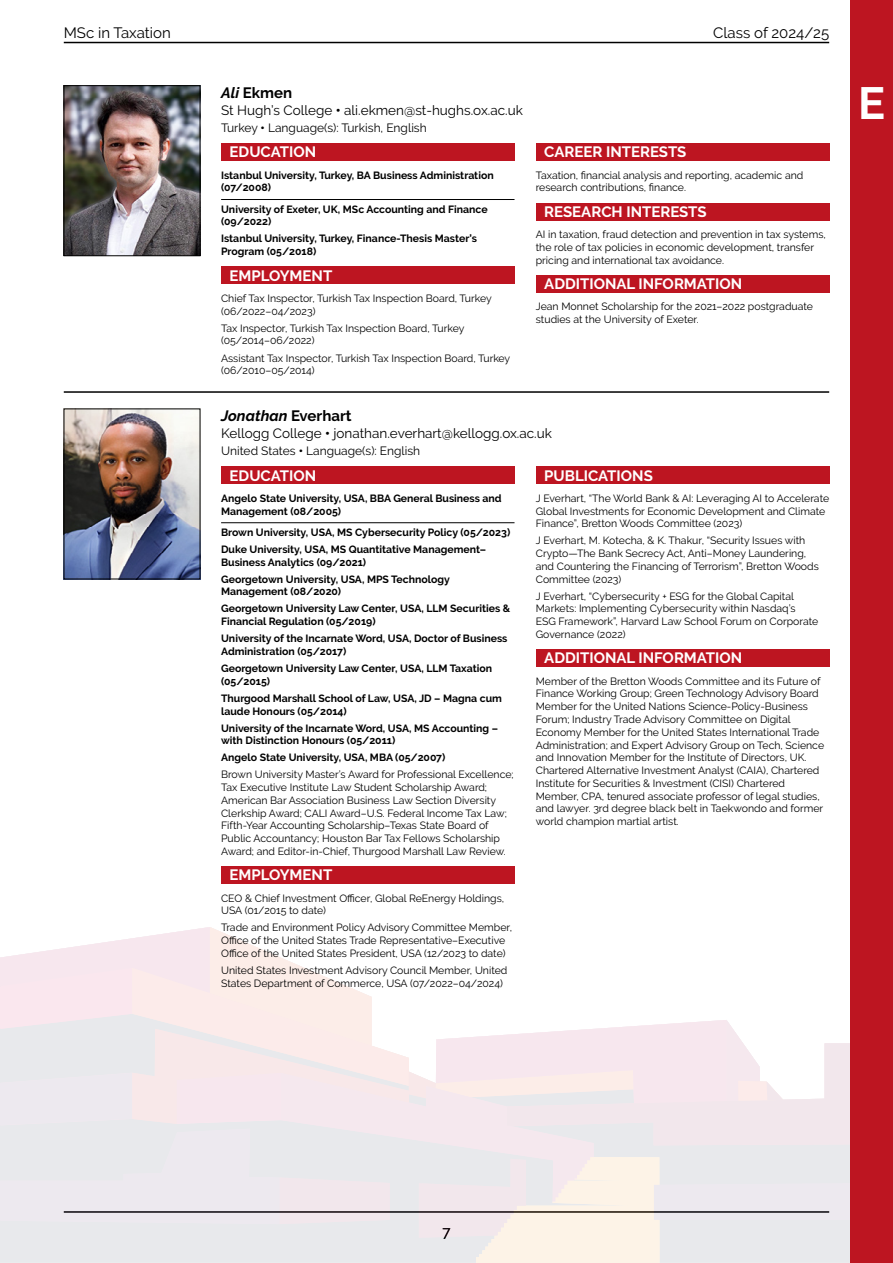
<style>
.page{position:relative;width:893px;height:1263px;background:#fff}
.page>*{position:absolute;margin:0;border:0;box-sizing:border-box;transform-origin:0 0}
.Alphabet{font:700 45px "Raleway";color:#fff}
.profile_heading_titles{font:700 15px "Raleway";color:#fff}
.t1{font:15px "Raleway";color:#000}
.name{font:italic 700 15px "Raleway";color:#000}
.name-2{font:700 15px "Raleway";color:#000}
.course_college_email{font:13.5px "Raleway";color:#000}
.languages{font:12px "Raleway";color:#000}
.body_text{font:10.5px/12.8px "Raleway";color:#000}
.undergrad_degree{font:700 10.5px/12.8px "Raleway";color:#000}
.additional_information{font:10.5px/12.8px "Raleway";color:#000}
.publications{font:10.5px/12.8px "Raleway";color:#000}
.postgrad_degree{font:700 10.5px/12.8px "Raleway";color:#000}
.s1{font-style:italic}
.s2{font-weight:800}
.s3{font-style:normal}
</style>
<div class="page">
<hr style="left:64px;top:42px;width:765px;height:1px;background:#000">
<svg style="left:0;top:927px;width:850px;height:336px"></svg>
<div style="left:850px;top:0;width:43px;height:1263px;background:#bd1521"></div>
<div style="left:221px;top:143px;width:293px;height:18px;background:#bd1521"></div>
<hr style="left:221px;top:199px;width:293px;height:1px;background:#000">
<div style="left:221px;top:267px;width:293px;height:17px;background:#bd1521"></div>
<div style="left:536px;top:143px;width:293px;height:18px;background:#bd1521"></div>
<div style="left:536px;top:203px;width:293px;height:17px;background:#bd1521"></div>
<div style="left:536px;top:275px;width:293px;height:18px;background:#bd1521"></div>
<hr style="left:64px;top:391px;width:765px;height:2px;background:#000">
<div style="left:221px;top:466px;width:293px;height:18px;background:#bd1521"></div>
<hr style="left:221px;top:522px;width:293px;height:1px;background:#000">
<div style="left:221px;top:866px;width:293px;height:18px;background:#bd1521"></div>
<div style="left:536px;top:466px;width:293px;height:18px;background:#bd1521"></div>
<div style="left:536px;top:649px;width:293px;height:18px;background:#bd1521"></div>
<img style="left:66px;top:87px;width:132px;height:167px">
<div style="left:64px;top:85px;width:136px;height:171px;border:1px solid #000"></div>
<img style="left:66px;top:411px;width:132px;height:166px">
<div style="left:64px;top:409px;width:136px;height:170px;border:1px solid #000"></div>
<h2 class="t1" style="left:64px;top:24px;width:108px">MSc in Taxation</h2>
<h2 class="t1" style="left:713px;top:24px;width:117px">Class of 2024/25</h2>
<p class="name-2" style="left:221px;top:84px;width:73px"><span class="s1">Ali</span> Ekmen</p>
<p class="course_college_email" style="left:221px;top:102px;width:303px">St Hugh’s College <span class="s2">•</span> ali.ekmen@st-hughs.ox.ac.uk</p>
<p class="languages" style="left:221px;top:121px;width:207px">Turkey <span class="s2">•</span> Language(s): Turkish, English</p>
<p class="profile_heading_titles" style="left:230px;top:143px;width:88px">EDUCATION</p>
<p class="undergrad_degree" style="left:221px;top:169px;width:274px">Istanbul University, Turkey, BA Business Administration (07/2008)</p>
<p class="postgrad_degree" style="left:221px;top:203px;width:268px">University of Exeter, UK, MSc Accounting and Finance (09/2022)</p>
<p class="undergrad_degree" style="left:221px;top:232px;width:257px">Istanbul University, Turkey, Finance-Thesis Master’s<br>Program (05/2018)</p>
<p class="profile_heading_titles" style="left:230px;top:267px;width:104px">EMPLOYMENT</p>
<p class="body_text" style="left:221px;top:292px;width:272px">Chief Tax Inspector, Turkish Tax Inspection Board, Turkey (06/2022–04/2023)</p>
<p class="body_text" style="left:221px;top:322px;width:245px">Tax Inspector, Turkish Tax Inspection Board, Turkey (05/2014–06/2022)</p>
<p class="body_text" style="left:221px;top:351px;width:291px">Assistant Tax Inspector, Turkish Tax Inspection Board, Turkey (06/2010–05/2014)</p>
<p class="profile_heading_titles" style="left:544px;top:143px;width:144px">CAREER INTERESTS</p>
<p class="body_text" style="left:536px;top:168px;width:269px">Taxation, financial analysis and reporting, academic and research contributions, finance.</p>
<p class="profile_heading_titles" style="left:544px;top:203px;width:164px">RESEARCH INTERESTS</p>
<p class="body_text" style="left:536px;top:228px;width:291px">AI in taxation, fraud detection and prevention in tax systems, the role of tax policies in economic development, transfer pricing and international tax avoidance.</p>
<p class="profile_heading_titles" style="left:544px;top:275px;width:200px">ADDITIONAL INFORMATION</p>
<p class="additional_information" style="left:536px;top:300px;width:279px">Jean Monnet Scholarship for the 2021–2022 postgraduate studies at the University of Exeter.</p>
<p class="name" style="left:221px;top:407px;width:132px">Jonathan <span class="s3">Everhart</span></p>
<p class="course_college_email" style="left:221px;top:425px;width:332px">Kellogg College <span class="s2">•</span> jonathan.everhart@kellogg.ox.ac.uk</p>
<p class="languages" style="left:221px;top:444px;width:201px">United States <span class="s2">•</span> Language(s): English</p>
<p class="profile_heading_titles" style="left:230px;top:467px;width:88px">EDUCATION</p>
<p class="undergrad_degree" style="left:221px;top:492px;width:282px">Angelo State University, USA, BBA General Business and<br>Management (08/2005)</p>
<p class="postgrad_degree" style="left:221px;top:526px;width:291px">Brown University, USA, MS Cybersecurity Policy (05/2023)</p>
<p class="undergrad_degree" style="left:221px;top:543px;width:267px">Duke University, USA, MS Quantitative Management–<br>Business Analytics (09/2021)</p>
<p class="undergrad_degree" style="left:221px;top:573px;width:230px">Georgetown University, USA, MPS Technology<br>Management (08/2020)</p>
<p class="undergrad_degree" style="left:221px;top:602px;width:291px">Georgetown University Law Center, USA, LLM Securities &amp;<br>Financial Regulation (05/2019)</p>
<p class="undergrad_degree" style="left:221px;top:632px;width:288px">University of the Incarnate Word, USA, Doctor of Business<br>Administration (05/2017)</p>
<p class="undergrad_degree" style="left:221px;top:662px;width:273px">Georgetown University Law Center, USA, LLM Taxation (05/2015)</p>
<p class="undergrad_degree" style="left:221px;top:692px;width:282px">Thurgood Marshall School of Law, USA, JD – Magna cum laude Honours (05/2014)</p>
<p class="undergrad_degree" style="left:221px;top:721px;width:278px">University of the Incarnate Word, USA, MS Accounting – with Distinction Honours (05/2011)</p>
<p class="undergrad_degree" style="left:221px;top:751px;width:226px">Angelo State University, USA, MBA (05/2007)</p>
<p class="body_text" style="left:221px;top:768px;width:294px">Brown University Master’s Award for Professional Excellence; Tax Executive Institute Law Student Scholarship Award; American Bar Association Business Law Section Diversity Clerkship Award; CALI Award–U.S. Federal Income Tax Law; Fifth-Year Accounting Scholarship–Texas State Board of Public Accountancy; Houston Bar Tax Fellows Scholarship Award; and Editor-in-Chief, Thurgood Marshall Law Review.</p>
<p class="profile_heading_titles" style="left:230px;top:866px;width:104px">EMPLOYMENT</p>
<p class="body_text" style="left:221px;top:891px;width:285px">CEO &amp; Chief Investment Officer, Global ReEnergy Holdings,<br>USA (01/2015 to date)</p>
<p class="body_text" style="left:221px;top:921px;width:292px">Trade and Environment Policy Advisory Committee Member,<br>Office of the United States Trade Representative–Executive<br>Office of the United States President, USA (12/2023 to date)</p>
<p class="body_text" style="left:221px;top:964px;width:288px">United States Investment Advisory Council Member, United<br>States Department of Commerce, USA (07/2022–04/2024)</p>
<p class="profile_heading_titles" style="left:544px;top:467px;width:110px">PUBLICATIONS</p>
<p class="publications" style="left:536px;top:492px;width:295px">J Everhart, “The World Bank &amp; AI: Leveraging AI to Accelerate<br>Global Investments for Economic Development and Climate<br>Finance”, Bretton Woods Committee (2023)</p>
<p class="publications" style="left:536px;top:534px;width:285px">J Everhart, M. Kotecha, &amp; K. Thakur, “Security Issues with Crypto—The Bank Secrecy Act, Anti–Money Laundering, and Countering the Financing of Terrorism”, Bretton Woods Committee (2023)</p>
<p class="publications" style="left:536px;top:589px;width:284px">J Everhart, “Cybersecurity + ESG for the Global Capital Markets: Implementing Cybersecurity within Nasdaq’s ESG Framework”, Harvard Law School Forum on Corporate Governance (2022)</p>
<p class="profile_heading_titles" style="left:544px;top:650px;width:200px">ADDITIONAL INFORMATION</p>
<p class="additional_information" style="left:536px;top:675px;width:290px">Member of the Bretton Woods Committee and its Future of Finance Working Group; Green Technology Advisory Board Member for the United Nations Science-Policy-Business Forum; Industry Trade Advisory Committee on Digital Economy Member for the United States International Trade Administration; and Expert Advisory Group on Tech, Science and Innovation Member for the Institute of Directors, UK.<br>Chartered Alternative Investment Analyst (CAIA), Chartered Institute for Securities &amp; Investment (CISI) Chartered Member, CPA, tenured associate professor of legal studies, and lawyer. 3rd degree black belt in Taekwondo and former world champion martial artist.</p>
<p class="Alphabet" style="left:858px;top:77px;width:29px">E</p>
<h2 class="t1" style="left:442px;top:1223px;width:10px">7</h2>
</div>
